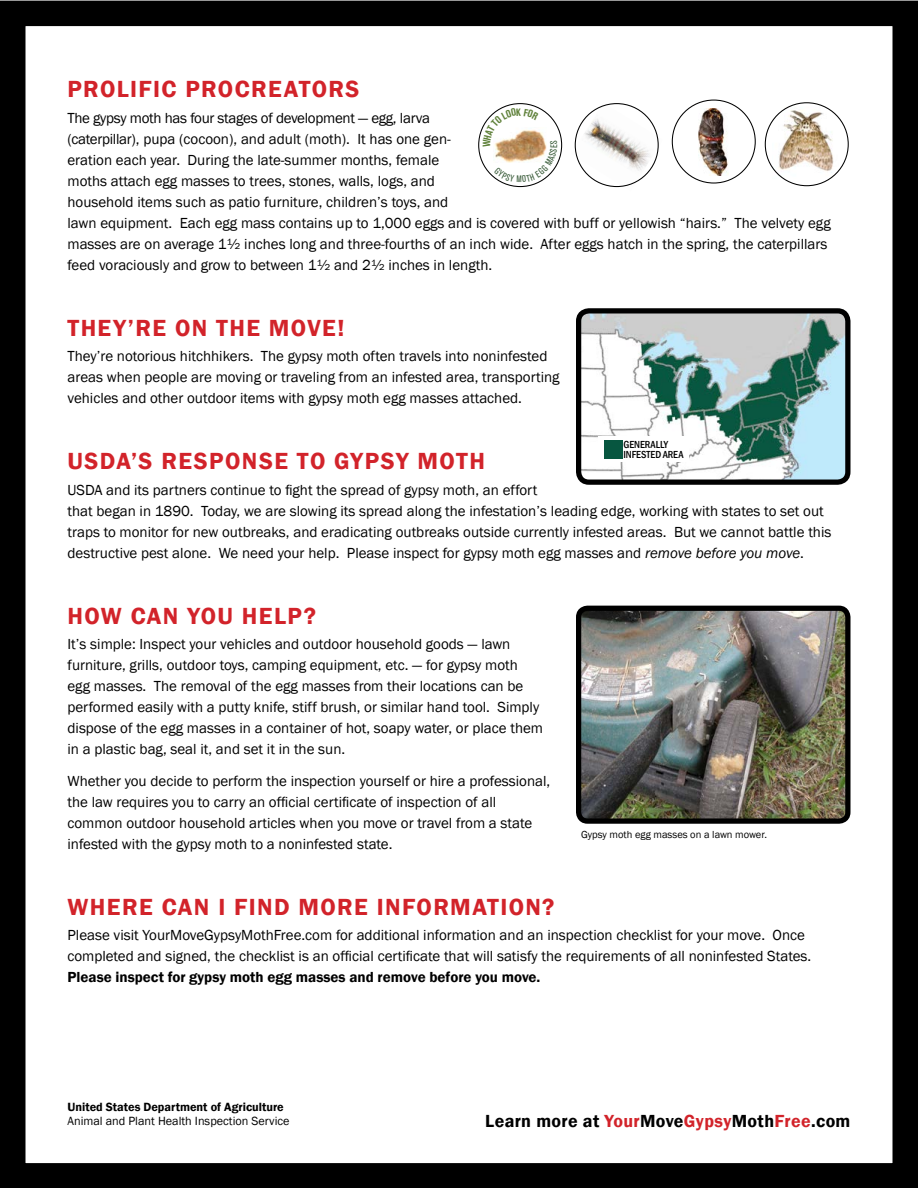
<style>
.page{position:relative;width:918px;height:1188px;background:#fff}
.page>*{position:absolute;margin:0;border:0;box-sizing:border-box;transform-origin:0 0}
.t1{font:600 24px "Franklin Gothic";letter-spacing:.06em;color:#d2232a}
.t2{font:600 18px "Franklin Gothic";letter-spacing:.02em;color:#000}
.t3{font:15px/21px "Franklin Gothic";color:#000}
.t4{font:600 15px "Franklin Gothic";color:#000}
.t5{font:12.15px "Franklin Gothic";color:#000}
.t6{font:600 12.15px "Franklin Gothic";color:#000}
.t7{font:10.5px "Franklin Gothic";color:#000}
.t8{font:500 condensed 10.5px/10.5px "Franklin Gothic";color:#000}
.s1{font-style:italic}
.s2{color:#d2232a}
</style>
<div class="page">
<div style="left:0;top:1px;width:918px;height:1187px;border:26px solid #000"></div>
<img style="left:582px;top:314px;width:262px;height:165px">
<div style="left:576px;top:308px;width:274px;height:177px;border:5px solid #000;border-radius:10px"></div>
<img style="left:582px;top:612px;width:263px;height:206px">
<div style="left:576px;top:606px;width:275px;height:218px;border:5px solid #000;border-radius:9px"></div>
<img style="left:574px;top:103px;width:85px;height:85px">
<img style="left:699px;top:109px;width:29px;height:66px">
<img style="left:773px;top:102px;width:74px;height:85px">
<div style="left:598px;top:436px;width:91px;height:26px;background:#fff"></div>
<div style="left:604px;top:440px;width:18px;height:18px;background:#075640"></div>
<svg style="left:483px;top:108px;width:74px;height:74px"></svg>
<h1 class="t1" style="left:68px;top:74px;width:294px">PROLIFIC PROCREATORS</h1>
<p class="t3" style="left:68px;top:107px;width:765px">The gypsy moth has four stages of development — egg, larva<br>(caterpillar), pupa (cocoon), and adult (moth). It has one gen-<br>eration each year. During the late-summer months, female<br>moths attach egg masses to trees, stones, walls, logs, and<br>household items such as patio furniture, children’s toys, and<br>lawn equipment. Each egg mass contains up to 1,000 eggs and is covered with buff or yellowish “hairs.” The velvety egg masses are on average 1½ inches long and three-fourths of an inch wide. After eggs hatch in the spring, the caterpillars feed voraciously and grow to between 1½ and 2½ inches in length.</p>
<h1 class="t1" style="left:68px;top:313px;width:278px">THEY’RE ON THE MOVE!</h1>
<p class="t3" style="left:68px;top:346px;width:494px">They’re notorious hitchhikers. The gypsy moth often travels into noninfested areas when people are moving or traveling from an infested area, transporting vehicles and other outdoor items with gypsy moth egg masses attached.</p>
<p class="t8" style="left:624px;top:439px;width:62px">GENERALLY<br>INFESTED AREA</p>
<h1 class="t1" style="left:68px;top:446px;width:419px">USDA’S RESPONSE TO GYPSY MOTH</h1>
<p class="t3" style="left:68px;top:479px;width:765px">USDA and its partners continue to fight the spread of gypsy moth, an effort<br>that began in 1890. Today, we are slowing its spread along the infestation’s leading edge, working with states to set out traps to monitor for new outbreaks, and eradicating outbreaks outside currently infested areas. But we cannot battle this destructive pest alone. We need your help. Please inspect for gypsy moth egg masses and <span class="s1">remove before you move</span>.</p>
<h1 class="t1" style="left:68px;top:601px;width:250px">HOW CAN YOU HELP?</h1>
<p class="t3" style="left:68px;top:634px;width:477px">It’s simple: Inspect your vehicles and outdoor household goods — lawn furniture, grills, outdoor toys, camping equipment, etc. — for gypsy moth egg masses. The removal of the egg masses from their locations can be performed easily with a putty knife, stiff brush, or similar hand tool. Simply dispose of the egg masses in a container of hot, soapy water, or place them in a plastic bag, seal it, and set it in the sun.</p>
<p class="t3" style="left:68px;top:770px;width:484px">Whether you decide to perform the inspection yourself or hire a professional, the law requires you to carry an official certificate of inspection of all common outdoor household articles when you move or travel from a state infested with the gypsy moth to a noninfested state.</p>
<p class="t7" style="left:581px;top:828px;width:187px">Gypsy moth egg masses on a lawn mower.</p>
<h1 class="t1" style="left:68px;top:892px;width:489px">WHERE CAN I FIND MORE INFORMATION?</h1>
<p class="t3" style="left:68px;top:925px;width:745px">Please visit YourMoveGypsyMothFree.com for additional information and an inspection checklist for your move. Once completed and signed, the checklist is an official certificate that will satisfy the requirements of all noninfested States.</p>
<p class="t4" style="left:68px;top:968px;width:475px">Please inspect for gypsy moth egg masses and remove before you move.</p>
<p class="t6" style="left:68px;top:1099px;width:218px">United States Department of Agriculture</p>
<p class="t5" style="left:68px;top:1114px;width:224px">Animal and Plant Health Inspection Service</p>
<p class="t2" style="left:485px;top:1110px;width:367px">Learn more at <span class="s2">Your</span>Move<span class="s2">Gypsy</span>Moth<span class="s2">Free</span>.com</p>
</div>
